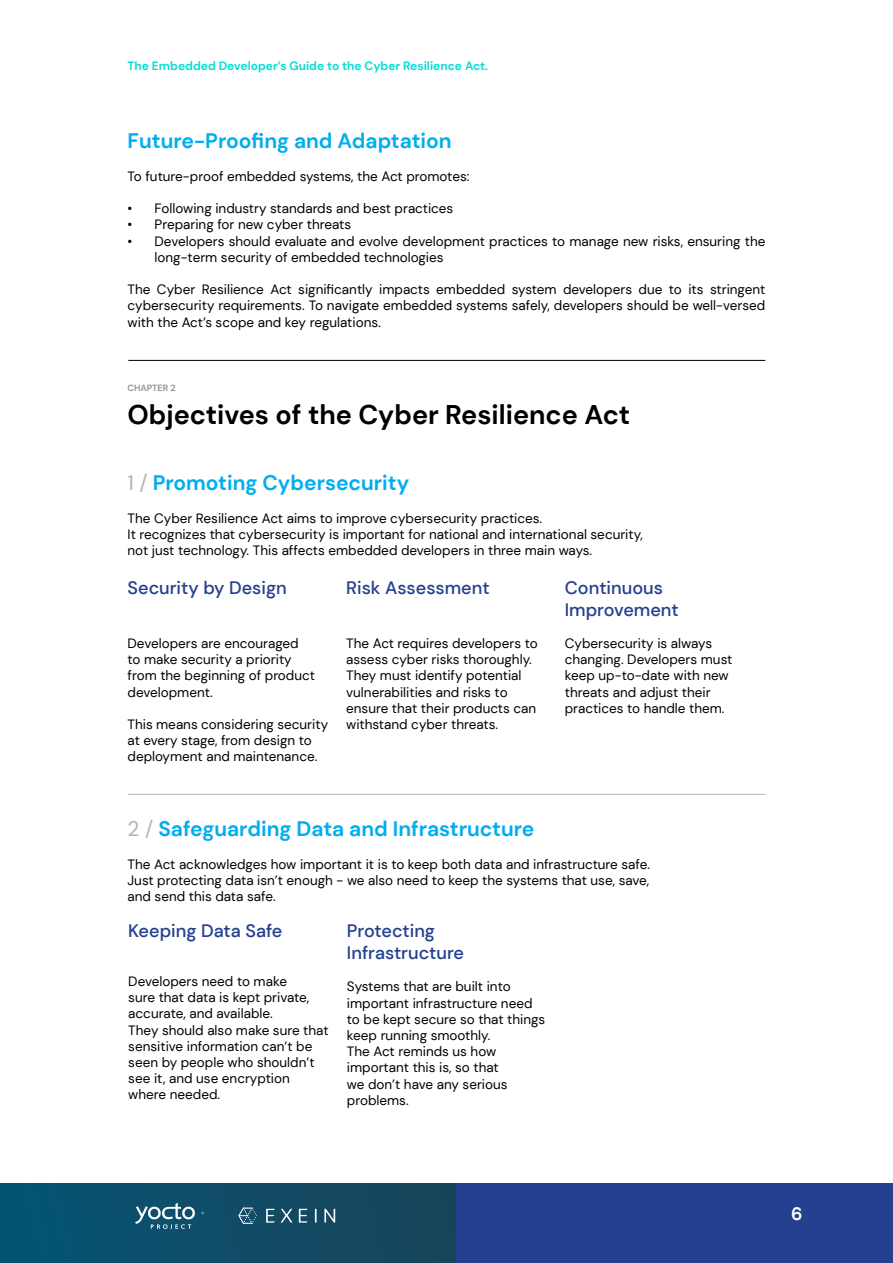
<style>
.page{position:relative;width:893px;height:1263px;background:#fff}
.page>*{position:absolute;margin:0;border:0;box-sizing:border-box;transform-origin:0 0}
.t1{font:700 27px "DM Sans";color:#000}
.t2{font:700 21px "DM Sans";color:#00aeef}
.t3{font:500 18px/21.6px "DM Sans";color:#25408f}
.t4{font:700 18px "DM Sans";color:#fff}
.t5{font:13.5px/16.2px "DM Sans";color:#000}
.t6{font:700 12px "DM Sans";color:#04ddd6}
.t7{font:700 9px "DM Sans";color:#939598}
.s1{font-weight:400;color:#b3b3b3}
</style>
<div class="page">
<div style="left:0;top:1183px;width:893px;height:80px;background:linear-gradient(to bottom,#104c67,#0f4c68)"></div>
<div style="left:455px;top:1183px;width:438px;height:79px;background:#25408f"></div>
<svg style="left:281px;top:1209px;width:11px;height:13px"></svg>
<svg style="left:315px;top:1209px;width:2px;height:13px"></svg>
<svg style="left:324px;top:1209px;width:11px;height:13px"></svg>
<svg style="left:266px;top:1209px;width:9px;height:13px"></svg>
<svg style="left:299px;top:1209px;width:8px;height:13px"></svg>
<svg style="left:238px;top:1207px;width:19px;height:17px"></svg>
<svg style="left:135px;top:1203px;width:60px;height:26px;background:#47788e"></svg>
<hr style="left:128px;top:360px;width:637px;height:1px;background:#000">
<hr style="left:128px;top:794px;width:637px;height:1px;background:#b3b3b3">
<p class="t6" style="left:128px;top:58px;width:362px">The Embedded Developer’s Guide to the Cyber Resilience Act.</p>
<h2 class="t2" style="left:128px;top:128px;width:326px">Future-Proofing and Adaptation</h2>
<p class="t5" style="left:128px;top:168px;width:343px">To future-proof embedded systems, the Act promotes:</p>
<p class="t5" style="left:128px;top:200px;width:327px">• Following industry standards and best practices</p>
<p class="t5" style="left:128px;top:217px;width:225px">• Preparing for new cyber threats</p>
<p class="t5" style="left:155px;top:233px;width:612px;text-indent:-27px">• Developers should evaluate and evolve development practices to manage new risks, ensuring the long-term security of embedded technologies</p>
<p class="t5" style="left:128px;top:281px;width:639px;text-align:justify">The Cyber Resilience Act significantly impacts embedded system developers due to its stringent cybersecurity requirements. To navigate embedded systems safely, developers should be well-versed with the Act’s scope and key regulations.</p>
<p class="t7" style="left:128px;top:383px;width:50px">CHAPTER 2</p>
<h1 class="t1" style="left:128px;top:397px;width:504px">Objectives of the Cyber Resilience Act</h1>
<h2 class="t2" style="left:128px;top:470px;width:283px"><span class="s1">1 /</span> Promoting Cybersecurity</h2>
<p class="t5" style="left:128px;top:510px;width:517px">The Cyber Resilience Act aims to improve cybersecurity practices.<br>It recognizes that cybersecurity is important for national and international security, not just technology. This affects embedded developers in three main ways.</p>
<h3 class="t3" style="left:128px;top:577px;width:161px">Security by Design</h3>
<p class="t5" style="left:128px;top:635px;width:189px">Developers are encouraged to make security a priority from the beginning of product development.</p>
<p class="t5" style="left:128px;top:716px;width:202px">This means considering security at every stage, from design to deployment and maintenance.</p>
<h3 class="t3" style="left:346px;top:577px;width:145px">Risk Assessment</h3>
<p class="t5" style="left:346px;top:635px;width:193px">The Act requires developers to assess cyber risks thoroughly.<br>They must identify potential vulnerabilities and risks to ensure that their products can withstand cyber threats.</p>
<h3 class="t3" style="left:565px;top:577px;width:116px">Continuous<br>Improvement</h3>
<p class="t5" style="left:565px;top:635px;width:169px">Cybersecurity is always changing. Developers must keep up-to-date with new threats and adjust their practices to handle them.</p>
<h2 class="t2" style="left:128px;top:816px;width:408px"><span class="s1">2 /</span> Safeguarding Data and Infrastructure</h2>
<p class="t5" style="left:128px;top:856px;width:524px;text-align:justify">The Act acknowledges how important it is to keep both data and infrastructure safe.<br>Just protecting data isn’t enough - we also need to keep the systems that use, save, and send this data safe.</p>
<h3 class="t3" style="left:128px;top:920px;width:156px">Keeping Data Safe</h3>
<p class="t5" style="left:128px;top:973px;width:202px">Developers need to make<br>sure that data is kept private, accurate, and available.<br>They should also make sure that sensitive information can’t be seen by people who shouldn’t see it, and use encryption where needed.</p>
<h3 class="t3" style="left:347px;top:920px;width:119px">Protecting<br>Infrastructure</h3>
<p class="t5" style="left:347px;top:978px;width:200px">Systems that are built into important infrastructure need to be kept secure so that things keep running smoothly.<br>The Act reminds us how important this is, so that<br>we don’t have any serious problems.</p>
<h3 class="t4" style="left:791px;top:1203px;width:13px">6</h3>
</div>
